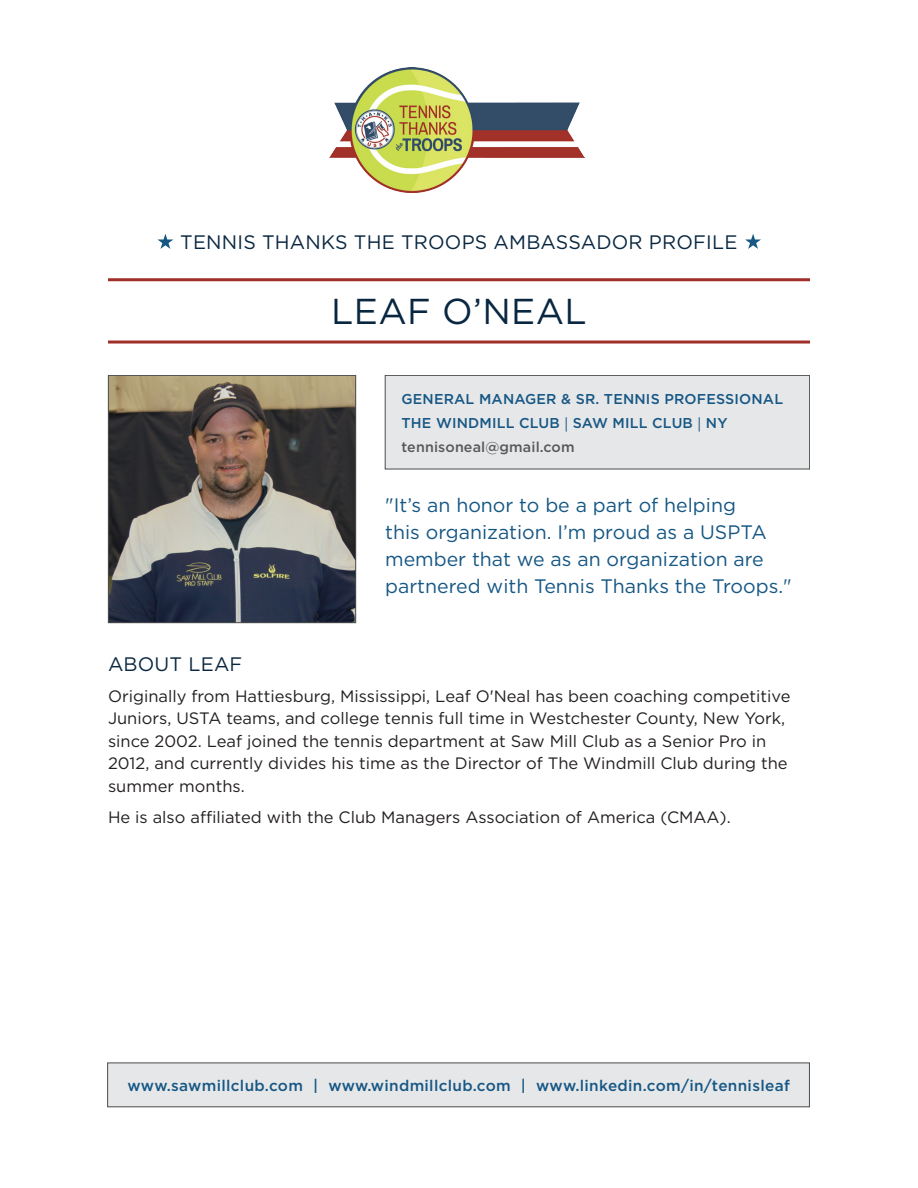
<style>
.page{position:relative;width:918px;height:1188px;background:#fff}
.page>*{position:absolute;margin:0;border:0;box-sizing:border-box;transform-origin:0 0}
.Headline_Large{font:36px "Gotham";letter-spacing:.01em;color:#092740}
.Callout{font:19.5px/27px "Gotham";color:#165784}
.Headline_Large-2{font:19.5px "Gotham";letter-spacing:.01em;color:#092740}
.t1{font:16.5px/22.5px "Gotham";color:#231f20}
.Inset_text{font:500 15.3px "Gotham";letter-spacing:.02em;color:#165784}
.Inset_text-2{font:500 14.25px "Gotham";letter-spacing:.01em;color:#165784}
.Inset_text-3{font:500 14.25px "Gotham";letter-spacing:.01em;color:#57585a}
.s1{font-family:"Minion Pro"}
</style>
<div class="page">
<img style="left:330px;top:68px;width:255px;height:125px">
<div style="left:385px;top:375px;width:425px;height:94px;background:#e6e7e9;border:1px solid #4b4c4d"></div>
<img style="left:110px;top:377px;width:244px;height:244px">
<div style="left:108px;top:375px;width:248px;height:248px;border:1px solid #4b4c4d"></div>
<hr style="left:108px;top:278px;width:702px;height:3px;background:#a02f29">
<hr style="left:108px;top:341px;width:702px;height:3px;background:#a02f29">
<svg style="left:157px;top:234px;width:16px;height:15px"></svg>
<svg style="left:745px;top:234px;width:16px;height:15px"></svg>
<div style="left:107px;top:1063px;width:703px;height:44px;background:#e6e7e9;border:1px solid #4b4c4d"></div>
<p class="Headline_Large-2" style="left:180px;top:230px;width:559px">TENNIS THANKS THE TROOPS AMBASSADOR PROFILE</p>
<p class="Headline_Large" style="left:331px;top:289px;width:257px">LEAF O’NEAL</p>
<p class="Inset_text-2" style="left:402px;top:389px;width:383px">GENERAL MANAGER &amp; SR. TENNIS PROFESSIONAL</p>
<p class="Inset_text-2" style="left:402px;top:413px;width:328px">THE WINDMILL CLUB <span class="s1">|</span> SAW MILL CLUB <span class="s1">|</span> NY</p>
<p class="Inset_text-3" style="left:402px;top:437px;width:175px">tennisoneal@gmail.com</p>
<p class="Callout" style="left:385px;top:491px;width:408px">"It’s an honor to be a part of helping<br>this organization. I’m proud as a USPTA member that we as an organization are partnered with Tennis Thanks the Troops."</p>
<p class="Headline_Large-2" style="left:108px;top:651px;width:136px">ABOUT LEAF</p>
<p class="t1" style="left:108px;top:684px;width:684px">Originally from Hattiesburg, Mississippi, Leaf O'Neal has been coaching competitive Juniors, USTA teams, and college tennis full time in Westchester County, New York, since 2002. Leaf joined the tennis department at Saw Mill Club as a Senior Pro in 2012, and currently divides his time as the Director of The Windmill Club during the summer months.</p>
<p class="t1" style="left:108px;top:805px;width:624px">He is also affiliated with the Club Managers Association of America (CMAA).</p>
<p class="Inset_text" style="left:128px;top:1075px;width:664px">www.sawmillclub.com | www.windmillclub.com | www.linkedin.com/in/tennisleaf</p>
</div>
